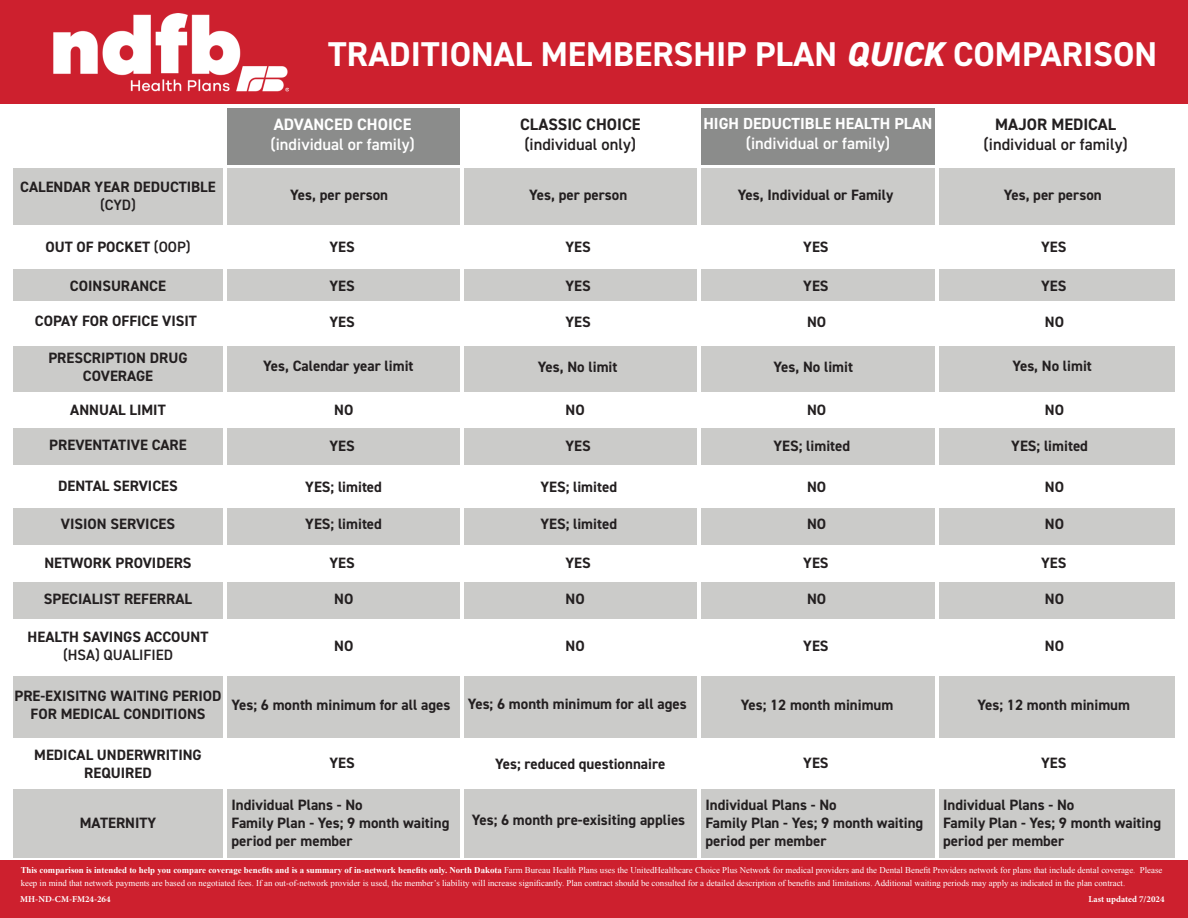
<style>
.page{position:relative;width:1188px;height:918px;background:#fff}
.page>*{position:absolute;margin:0;border:0;box-sizing:border-box;transform-origin:0 0}
.t1{font:700 34.5px "DIN2014";color:#fff}
.t2{font:600 16.5px "DIN2014";color:#fff}
.t3{font:600 16.5px "DIN2014";color:#231f20}
.t4{font:700 16.5px "DIN2014";color:#231f20}
.t5{font:700 16.5px "DIN2014";color:#fff}
.t6{font:700 16.05px "DIN2014";color:#fff}
.t7{font:700 15px/18px "DIN2014";color:#231f20}
.t8{font:600 15px "DIN2014";color:#231f20}
.t9{font:700 9px "Minion Pro";color:#fff}
.t10{font:8.85px/13.5px "Times New Roman";color:#fff}
.s1{font-weight:800;font-style:italic}
.s2{font-weight:600}
.s3{font-weight:700}
</style>
<div class="page">
<div style="left:0;top:861px;width:1188px;height:57px;background:#cd202e"></div>
<div style="left:0;top:0;width:1188px;height:104px;background:#cd202e"></div>
<img style="left:53px;top:14px;width:235px;height:78px">
<div style="left:13px;top:169px;width:1161px;height:56px;background:#cbcbc9"></div>
<div style="left:13px;top:270px;width:1161px;height:31px;background:#cbcbc9"></div>
<div style="left:13px;top:346px;width:1161px;height:46px;background:#cbcbc9"></div>
<div style="left:13px;top:428px;width:1161px;height:37px;background:#cbcbc9"></div>
<div style="left:13px;top:508px;width:1161px;height:36px;background:#cbcbc9"></div>
<div style="left:13px;top:582px;width:1161px;height:37px;background:#cbcbc9"></div>
<div style="left:13px;top:676px;width:1161px;height:61px;background:#cbcbc9"></div>
<div style="left:13px;top:789px;width:1161px;height:69px;background:#cbcbc9"></div>
<div style="left:227px;top:108px;width:234px;height:57px;background:#8b8c8b"></div>
<div style="left:699px;top:108px;width:238px;height:57px;background:#8b8c8b"></div>
<hr style="left:460px;top:106px;width:3px;height:754px;background:#fff">
<hr style="left:223px;top:106px;width:4px;height:754px;background:#fff">
<hr style="left:697px;top:106px;width:4px;height:754px;background:#fff">
<hr style="left:935px;top:106px;width:4px;height:754px;background:#fff">
<h1 class="t1" style="left:328px;top:31px;width:830px">TRADITIONAL MEMBERSHIP PLAN <span class="s1">QUICK</span> COMPARISON</h1>
<p class="t5" style="left:274px;top:113px;width:139px">ADVANCED CHOICE</p>
<p class="t2" style="left:271px;top:133px;width:146px">(individual or family)</p>
<p class="t4" style="left:520px;top:113px;width:122px">CLASSIC CHOICE</p>
<p class="t3" style="left:524px;top:133px;width:113px">(individual only)</p>
<p class="t6" style="left:703px;top:113px;width:231px">HIGH DEDUCTIBLE HEALTH PLAN</p>
<p class="t2" style="left:746px;top:133px;width:146px">(individual or family)</p>
<p class="t4" style="left:995px;top:113px;width:123px">MAJOR MEDICAL</p>
<p class="t3" style="left:984px;top:133px;width:146px">(individual or family)</p>
<p class="t7" style="left:20px;top:178px;width:197px">CALENDAR YEAR DEDUCTIBLE</p>
<p class="t8" style="left:100px;top:195px;width:37px">(CYD)</p>
<p class="t7" style="left:290px;top:186px;width:100px">Yes, per person</p>
<p class="t7" style="left:529px;top:186px;width:100px">Yes, per person</p>
<p class="t7" style="left:738px;top:186px;width:157px">Yes, Individual or Family</p>
<p class="t7" style="left:1004px;top:186px;width:100px">Yes, per person</p>
<p class="t7" style="left:45px;top:238px;width:147px">OUT OF POCKET <span class="s2">(OOP)</span></p>
<p class="t7" style="left:70px;top:276px;width:98px">COINSURANCE</p>
<p class="t7" style="left:35px;top:312px;width:163px">COPAY FOR OFFICE VISIT</p>
<p class="t7" style="left:48px;top:348px;width:141px;text-align:center">PRESCRIPTION DRUG<br>COVERAGE</p>
<p class="t7" style="left:70px;top:401px;width:97px">ANNUAL LIMIT</p>
<p class="t7" style="left:49px;top:436px;width:139px">PREVENTATIVE CARE</p>
<p class="t7" style="left:329px;top:237px;width:27px">YES</p>
<p class="t7" style="left:329px;top:277px;width:27px">YES</p>
<p class="t7" style="left:329px;top:313px;width:27px">YES</p>
<p class="t7" style="left:263px;top:357px;width:152px">Yes, Calendar year limit</p>
<p class="t7" style="left:334px;top:401px;width:21px">NO</p>
<p class="t7" style="left:329px;top:437px;width:27px">YES</p>
<p class="t7" style="left:566px;top:237px;width:27px">YES</p>
<p class="t7" style="left:566px;top:277px;width:27px">YES</p>
<p class="t7" style="left:566px;top:313px;width:27px">YES</p>
<p class="t7" style="left:803px;top:237px;width:27px">YES</p>
<p class="t7" style="left:803px;top:277px;width:27px">YES</p>
<p class="t7" style="left:807px;top:313px;width:21px">NO</p>
<p class="t7" style="left:1041px;top:237px;width:27px">YES</p>
<p class="t7" style="left:1041px;top:277px;width:27px">YES</p>
<p class="t7" style="left:1045px;top:313px;width:21px">NO</p>
<p class="t7" style="left:538px;top:358px;width:81px">Yes, No limit</p>
<p class="t7" style="left:773px;top:358px;width:81px">Yes, No limit</p>
<p class="t7" style="left:1012px;top:357px;width:81px">Yes, No limit</p>
<p class="t7" style="left:566px;top:401px;width:21px">NO</p>
<p class="t7" style="left:566px;top:437px;width:27px">YES</p>
<p class="t7" style="left:807px;top:401px;width:21px">NO</p>
<p class="t7" style="left:774px;top:437px;width:78px">YES; limited</p>
<p class="t7" style="left:1045px;top:401px;width:21px">NO</p>
<p class="t7" style="left:1011px;top:437px;width:78px">YES; limited</p>
<p class="t7" style="left:58px;top:477px;width:121px">DENTAL SERVICES</p>
<p class="t7" style="left:61px;top:515px;width:116px">VISION SERVICES</p>
<p class="t7" style="left:44px;top:554px;width:149px">NETWORK PROVIDERS</p>
<p class="t7" style="left:44px;top:589px;width:150px">SPECIALIST REFERRAL</p>
<p class="t7" style="left:28px;top:628px;width:182px">HEALTH SAVINGS ACCOUNT</p>
<p class="t8" style="left:63px;top:645px;width:111px">(HSA) QUALIFIED</p>
<p class="t7" style="left:15px;top:687px;width:209px;text-align:center">PRE-EXISITNG WAITING PERIOD<br>FOR MEDICAL CONDITIONS</p>
<p class="t7" style="left:34px;top:746px;width:169px;text-align:center">MEDICAL UNDERWRITING<br>REQUIRED</p>
<p class="t7" style="left:80px;top:813px;width:78px">MATERNITY</p>
<p class="t7" style="left:305px;top:477px;width:78px">YES; limited</p>
<p class="t7" style="left:305px;top:515px;width:78px">YES; limited</p>
<p class="t7" style="left:329px;top:554px;width:27px">YES</p>
<p class="t7" style="left:334px;top:589px;width:21px">NO</p>
<p class="t7" style="left:334px;top:637px;width:21px">NO</p>
<p class="t7" style="left:540px;top:477px;width:78px">YES; limited</p>
<p class="t7" style="left:540px;top:515px;width:78px">YES; limited</p>
<p class="t7" style="left:566px;top:554px;width:27px">YES</p>
<p class="t7" style="left:566px;top:589px;width:21px">NO</p>
<p class="t7" style="left:566px;top:637px;width:21px">NO</p>
<p class="t7" style="left:807px;top:477px;width:21px">NO</p>
<p class="t7" style="left:807px;top:515px;width:21px">NO</p>
<p class="t7" style="left:803px;top:554px;width:27px">YES</p>
<p class="t7" style="left:807px;top:589px;width:21px">NO</p>
<p class="t7" style="left:803px;top:637px;width:27px">YES</p>
<p class="t7" style="left:1045px;top:477px;width:21px">NO</p>
<p class="t7" style="left:1045px;top:515px;width:21px">NO</p>
<p class="t7" style="left:1041px;top:554px;width:27px">YES</p>
<p class="t7" style="left:1045px;top:589px;width:21px">NO</p>
<p class="t7" style="left:1045px;top:637px;width:21px">NO</p>
<p class="t7" style="left:231px;top:695px;width:221px">Yes; 6 month minimum for all ages</p>
<p class="t7" style="left:468px;top:695px;width:221px">Yes; 6 month minimum for all ages</p>
<p class="t7" style="left:741px;top:695px;width:154px">Yes; 12 month minimum</p>
<p class="t7" style="left:978px;top:696px;width:154px">Yes; 12 month minimum</p>
<p class="t7" style="left:329px;top:754px;width:27px">YES</p>
<p class="t7" style="left:495px;top:754px;width:172px">Yes; reduced questionnaire</p>
<p class="t7" style="left:803px;top:754px;width:27px">YES</p>
<p class="t7" style="left:1041px;top:754px;width:27px">YES</p>
<p class="t7" style="left:231px;top:795px;width:220px">Individual Plans - No<br>Family Plan - Yes; 9 month waiting period per member</p>
<p class="t7" style="left:705px;top:795px;width:220px">Individual Plans - No<br>Family Plan - Yes; 9 month waiting period per member</p>
<p class="t7" style="left:943px;top:795px;width:220px">Individual Plans - No<br>Family Plan - Yes; 9 month waiting period per member</p>
<p class="t7" style="left:472px;top:811px;width:215px">Yes; 6 month pre-exisiting applies</p>
<p class="t10" style="left:21px;top:863px;width:1143px"><span class="s3">This comparison is intended to help you compare coverage benefits and is a summary of in-network benefits only. North Dakota</span> Farm Bureau Health Plans uses the UnitedHealthcare Choice Plus Network for medical providers and the Dental Benefit Providers network for plans that include dental coverage. Please keep in mind that network payments are based on negotiated fees. If an out-of-network provider is used, the member’s liability will increase significantly. Plan contract should be consulted for a detailed description of benefits and limitations. Additional waiting periods may apply as indicated in the plan contract.</p>
<p class="t9" style="left:20px;top:893px;width:92px">MH-ND-CM-FM24-264</p>
<p class="t9" style="left:1088px;top:893px;width:78px">Last updated 7/2024</p>
</div>
